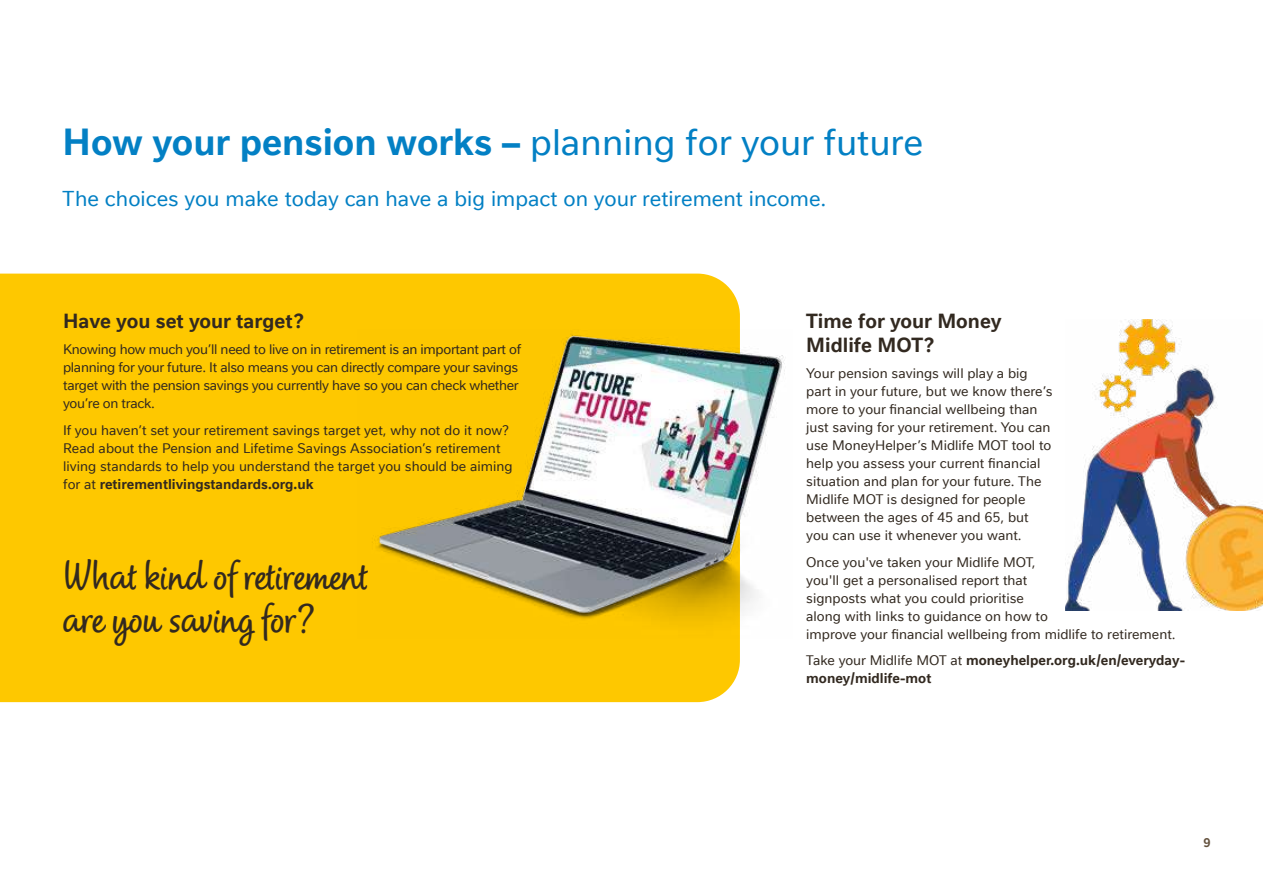
<style>
.page{position:relative;width:1263px;height:893px;background:#fff}
.page>*{position:absolute;margin:0;border:0;box-sizing:border-box;transform-origin:0 0}
.t1{font:43.5px/43.5px "Nestle Script Office EUR";color:#322920}
.t2{font:36px "Nestle Text TF";color:#0380c4}
.t3{font:21px "Nestle Text TF";color:#0380c4}
.t4{font:700 19.5px/24px "Nestle Text TF";color:#322920}
.t5{font:13.5px/18px "Nestle Text TF";color:#322920}
.t6{font:13.5px/18px "Nestle Text TF";letter-spacing:-.025em;color:#322920}
.t7{font:700 13.5px/18px "Nestle Text TF";color:#322920}
.t8{font:700 12px "Nestle Text TF";color:#64523e}
.s1{font-weight:700}
.s2{font-weight:400}
</style>
<div class="page">
<div style="left:0;top:274px;width:740px;height:428px;background:#fec800"></div>
<img style="left:358px;top:330px;width:427px;height:309px">
<img style="left:1065px;top:320px;width:198px;height:290px">
<h2 class="t2" style="left:63px;top:117px;width:862px"><span class="s1">How your pension works –</span> planning for your future</h2>
<h3 class="t3" style="left:63px;top:184px;width:765px">The choices you make today can have a big impact on your retirement income.</h3>
<h3 class="t4" style="left:63px;top:307px;width:242px">Have you set your target?</h3>
<p class="t6" style="left:63px;top:340px;width:460px">Knowing how much you’ll need to live on in retirement is an important part of planning for your future. It also means you can directly compare your savings target with the pension savings you currently have so you can check whether you’re on track.</p>
<p class="t5" style="left:63px;top:420px;width:451px">If you haven’t set your retirement savings target yet, why not do it now?<br>Read about the Pension and Lifetime Savings Association’s retirement living standards to help you understand the target you should be aiming for at <span class="s1">retirementlivingstandards.org.uk</span></p>
<h1 class="t1" style="left:63px;top:554px;width:306px">What kind of retirement are you saving for?</h1>
<h3 class="t4" style="left:806px;top:307px;width:197px">Time for your Money<br>Midlife MOT?</h3>
<p class="t5" style="left:806px;top:364px;width:248px">Your pension savings will play a big part in your future, but we know there’s more to your financial wellbeing than just saving for your retirement. You can use MoneyHelper’s Midlife MOT tool to help you assess your current financial situation and plan for your future. The Midlife MOT is designed for people between the ages of 45 and 65, but you can use it whenever you want.</p>
<p class="t5" style="left:806px;top:552px;width:371px">Once you've taken your Midlife MOT,<br>you'll get a personalised report that<br>signposts what you could prioritise<br>along with links to guidance on how to<br>improve your financial wellbeing from midlife to retirement.</p>
<p class="t7" style="left:806px;top:650px;width:380px"><span class="s2">Take your Midlife MOT at</span> moneyhelper.org.uk/en/everyday&shy;money/midlife-mot</p>
<p class="t8" style="left:1203px;top:834px;width:9px">9</p>
</div>
